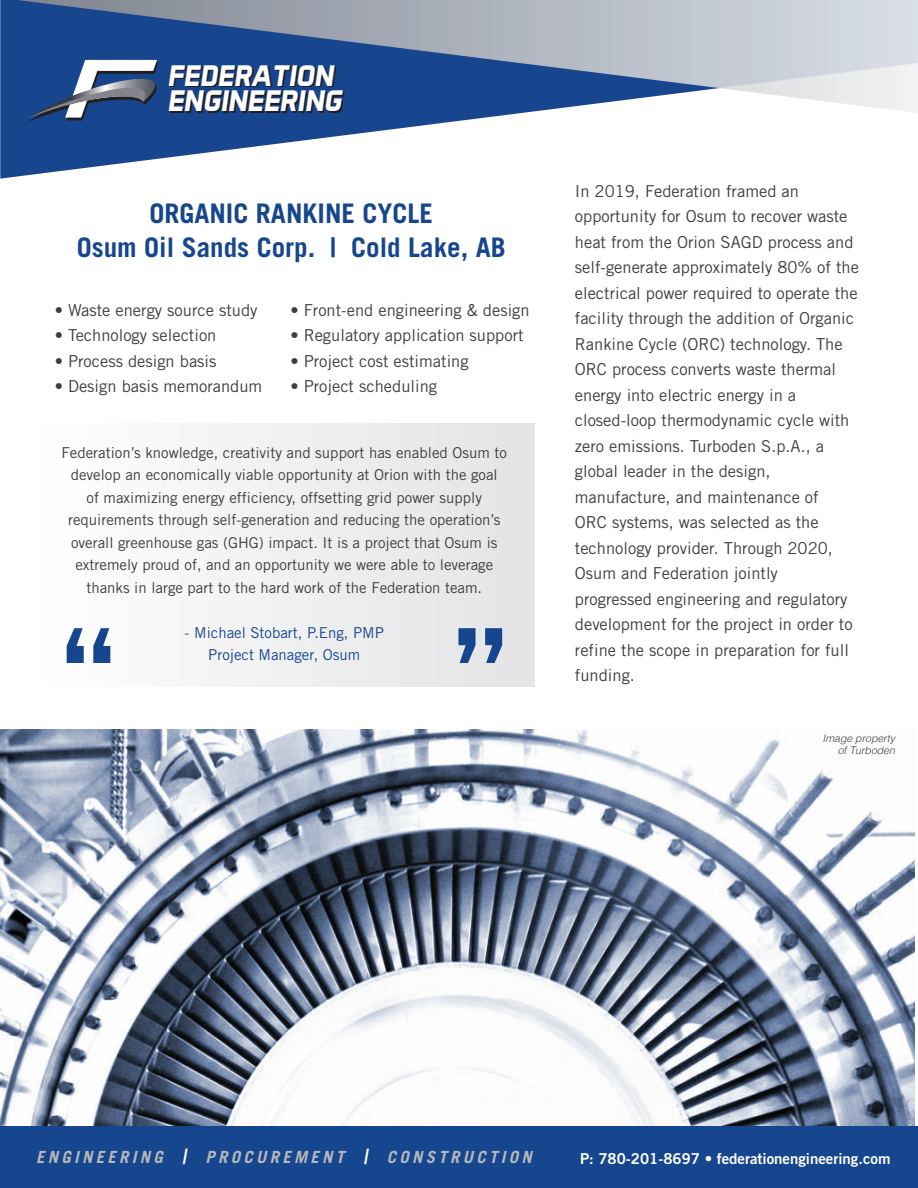
<style>
.page{position:relative;width:918px;height:1188px;background:#fff}
.page>*{position:absolute;margin:0;border:0;box-sizing:border-box;transform-origin:0 0}
.t1{font:italic 700 30.3px/25.5px "Aero Matics";color:#fff}
.t2{font:700 27px/33.9px "Trade Gothic";color:#16468d;text-align:center}
.t3{font:italic 700 16.8px "Trade Gothic";letter-spacing:.2em;color:#b7b7bc}
.t4{font:16.5px/25.5px "Trade Gothic";color:#3e3e3f}
.t5{font:15px/22.5px "Trade Gothic";color:#3e3e3f;text-align:center}
.t6{font:15px/22.5px "Trade Gothic";color:#17468e;text-align:center}
.t7{font:15px "Trade Gothic Bold Two";color:#fff}
.t8{font:italic 300 10.5px/12px "Helvetica";color:#3e3e3f;text-align:right}
.s1{font-size:21px;color:#fff}
</style>
<div class="page">
<img style="left:0;top:729px;width:914px;height:398px">
<svg style="left:0;top:126px;width:418px;height:53px"></svg>
<svg style="left:0;top:0;width:918px;height:126px;background:#7d94b6"></svg>
<div style="left:0;top:1127px;width:918px;height:61px;background:#16468d"></div>
<svg style="left:28px;top:60px;width:154px;height:61px;background:#486796"></svg>
<div style="left:37px;top:424px;width:498px;height:263px;background:linear-gradient(to right,#fefefe,#e3e3e5)"></div>
<svg style="left:67px;top:628px;width:43px;height:35px"></svg>
<svg style="left:458px;top:628px;width:44px;height:35px;background:#6c88b2"></svg>
<h1 class="t1" style="left:167px;top:62px;width:176px">FEDERATION<br>ENGINEERING</h1>
<h2 class="t2" style="left:77px;top:196px;width:431px">ORGANIC RANKINE CYCLE<br>Osum Oil Sands Corp. | Cold Lake, AB</h2>
<p class="t4" style="left:55px;top:297px;width:204px">• Waste energy source study</p>
<p class="t4" style="left:55px;top:322px;width:163px">• Technology selection</p>
<p class="t4" style="left:55px;top:348px;width:163px">• Process design basis</p>
<p class="t4" style="left:55px;top:373px;width:209px">• Design basis memorandum</p>
<p class="t4" style="left:290px;top:297px;width:241px">• Front-end engineering &amp; design</p>
<p class="t4" style="left:290px;top:322px;width:235px">• Regulatory application support</p>
<p class="t4" style="left:290px;top:348px;width:180px">• Project cost estimating</p>
<p class="t4" style="left:290px;top:373px;width:148px">• Project scheduling</p>
<p class="t5" style="left:62px;top:441px;width:447px">Federation’s knowledge, creativity and support has enabled Osum to develop an economically viable opportunity at Orion with the goal<br>of maximizing energy efficiency, offsetting grid power supply requirements through self-generation and reducing the operation’s overall greenhouse gas (GHG) impact. It is a project that Osum is extremely proud of, and an opportunity we were able to leverage thanks in large part to the hard work of the Federation team.</p>
<p class="t6" style="left:185px;top:621px;width:201px">- Michael Stobart, P.Eng, PMP<br>Project Manager, Osum</p>
<p class="t4" style="left:575px;top:178px;width:286px">In 2019, Federation framed an opportunity for Osum to recover waste heat from the Orion SAGD process and self-generate approximately 80% of the electrical power required to operate the facility through the addition of Organic Rankine Cycle (ORC) technology. The ORC process converts waste thermal energy into electric energy in a closed-loop thermodynamic cycle with zero emissions. Turboden S.p.A., a global leader in the design, manufacture, and maintenance of<br>ORC systems, was selected as the technology provider. Through 2020, Osum and Federation jointly progressed engineering and regulatory development for the project in order to refine the scope in preparation for full funding.</p>
<p class="t8" style="left:823px;top:732px;width:74px">Image property of Turboden</p>
<p class="t3" style="left:36px;top:1147px;width:497px">ENGINEERING <span class="s1">|</span> PROCUREMENT <span class="s1">|</span> CONSTRUCTION</p>
<p class="t7" style="left:580px;top:1149px;width:312px">P: 780-201-8697 • federationengineering.com</p>
</div>
